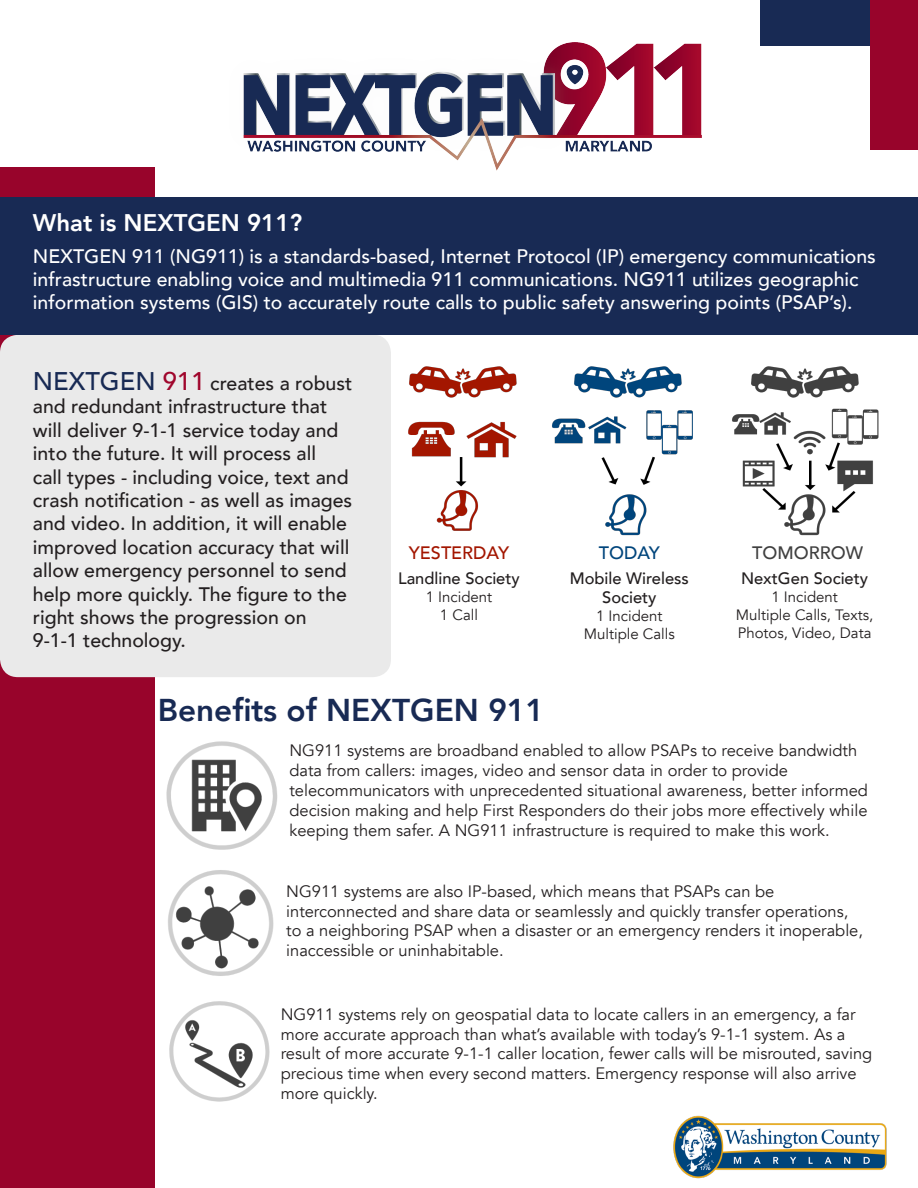
<style>
.page{position:relative;width:918px;height:1188px;background:#fff}
.page>*{position:absolute;margin:0;border:0;box-sizing:border-box;transform-origin:0 0}
.t1{font:800 31.5px "Avenir";color:#182a54}
.t2{font:800 24px "Avenir";color:#fff}
.t3{font:500 19.5px/23.4px "Avenir";color:#231f20}
.t4{font:500 19.5px/23.4px "Avenir";color:#fff}
.t5{font:500 18px "Avenir";color:#a31600}
.t6{font:500 18px "Avenir";color:#404040}
.t7{font:500 18px "Avenir";color:#00457c}
.t8{font:16.5px/19.8px "Avenir";color:#231f20}
.t9{font:500 16.5px/19.8px "Avenir";color:#231f20;text-align:center}
.t10{font:15px/18px "Avenir";color:#231f20}
.s1{font-size:25.5px;color:#182a54}
.s2{font-size:25.5px;color:#a0062c}
</style>
<div class="page">
<div style="left:0;top:167px;width:154px;height:1021px;background:#98042b"></div>
<div style="left:0;top:335px;width:391px;height:342px;background:#eaeaea;border-radius:18px"></div>
<img style="left:243px;top:42px;width:459px;height:128px">
<div style="left:0;top:198px;width:918px;height:137px;background:#182a54"></div>
<img style="left:408px;top:366px;width:471px;height:170px">
<img style="left:166px;top:741px;width:112px;height:109px">
<img style="left:168px;top:870px;width:106px;height:106px">
<img style="left:169px;top:1001px;width:101px;height:101px">
<div style="left:760px;top:0;width:109px;height:45px;background:#182a54"></div>
<div style="left:870px;top:0;width:48px;height:149px;background:#98042b"></div>
<img style="left:673px;top:1115px;width:214px;height:64px">
<p class="t2" style="left:33px;top:204px;width:271px">What is NEXTGEN 911?</p>
<p class="t4" style="left:33px;top:243px;width:844px">NEXTGEN 911 (NG911) is a standards-based, Internet Protocol (IP) emergency communications infrastructure enabling voice and multimedia 911 communications. NG911 utilizes geographic information systems (GIS) to accurately route calls to public safety answering points (PSAP’s).</p>
<p class="t3" style="left:33px;top:370px;width:321px"><span class="s1">NEXTGEN</span> <span class="s2">911</span> creates a robust and redundant infrastructure that will deliver 9-1-1 service today and into the future. It will process all<br>call types - including voice, text and crash notification - as well as images and video. In addition, it will enable improved location accuracy that will allow emergency personnel to send help more quickly. The figure to the right shows the progression on</p>
<p class="t3" style="left:33px;top:628px;width:154px">9-1-1 technology.</p>
<p class="t5" style="left:409px;top:537px;width:102px">YESTERDAY</p>
<p class="t9" style="left:398px;top:567px;width:123px">Landline Society</p>
<p class="t10" style="left:426px;top:588px;width:68px">1 Incident</p>
<p class="t10" style="left:440px;top:606px;width:40px">1 Call</p>
<p class="t7" style="left:599px;top:537px;width:63px">TODAY</p>
<p class="t6" style="left:752px;top:537px;width:112px">TOMORROW</p>
<p class="t9" style="left:570px;top:567px;width:121px">Mobile Wireless<br>Society</p>
<p class="t10" style="left:596px;top:607px;width:68px">1 Incident</p>
<p class="t10" style="left:584px;top:625px;width:93px">Multiple Calls</p>
<p class="t9" style="left:741px;top:567px;width:129px">NextGen Society</p>
<p class="t10" style="left:771px;top:588px;width:68px">1 Incident</p>
<p class="t10" style="left:736px;top:606px;width:139px">Multiple Calls, Texts,<br>Photos, Video, Data</p>
<p class="t1" style="left:158px;top:685px;width:388px">Benefits of NEXTGEN 911</p>
<p class="t8" style="left:289px;top:741px;width:580px">NG911 systems are broadband enabled to allow PSAPs to receive bandwidth data from callers: images, video and sensor data in order to provide telecommunicators with unprecedented situational awareness, better informed decision making and help First Responders do their jobs more effectively while keeping them safer. A NG911 infrastructure is required to make this work.</p>
<p class="t8" style="left:286px;top:881px;width:578px">NG911 systems are also IP-based, which means that PSAPs can be interconnected and share data or seamlessly and quickly transfer operations, to a neighboring PSAP when a disaster or an emergency renders it inoperable, inaccessible or uninhabitable.</p>
<p class="t8" style="left:281px;top:1004px;width:593px">NG911 systems rely on geospatial data to locate callers in an emergency, a far more accurate approach than what’s available with today’s 9-1-1 system. As a result of more accurate 9-1-1 caller location, fewer calls will be misrouted, saving precious time when every second matters. Emergency response will also arrive more quickly.</p>
</div>
